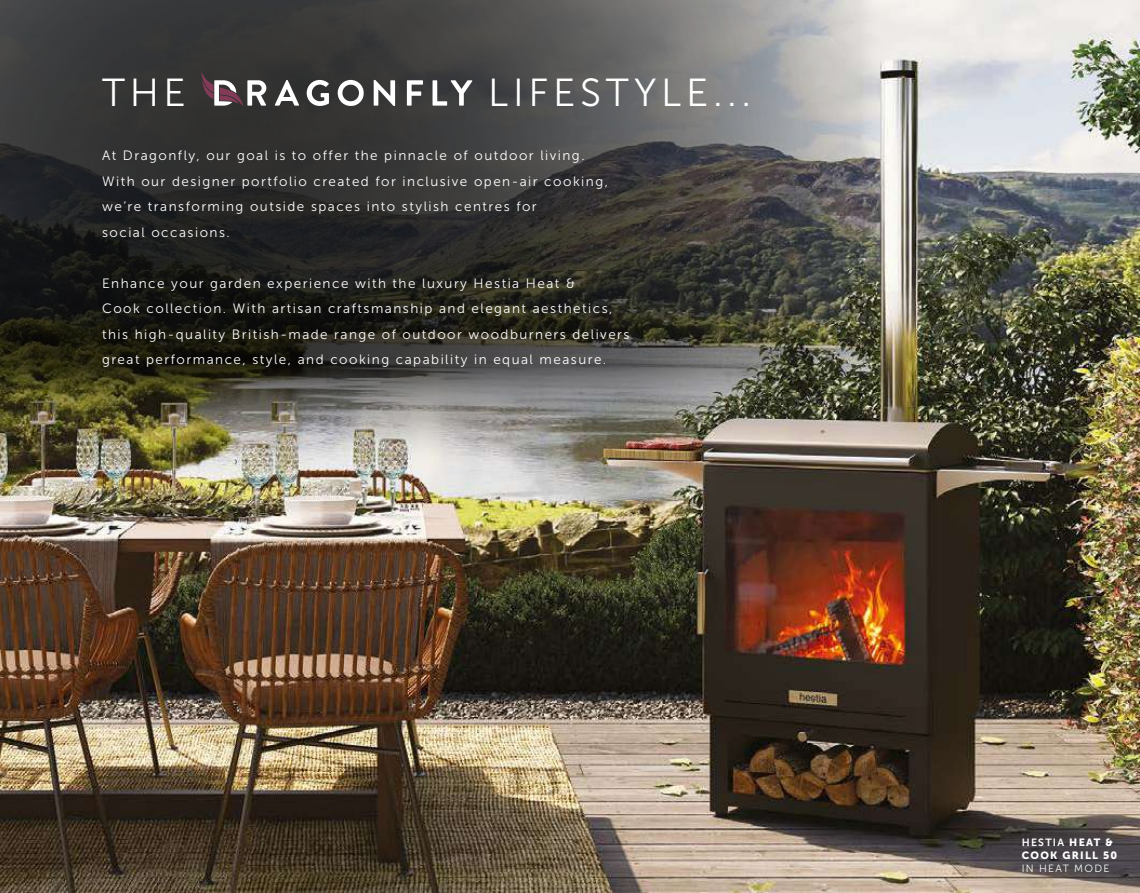
<style>
.page{position:relative;width:1140px;height:893px;background:#fff}
.page>*{position:absolute;margin:0;border:0;box-sizing:border-box;transform-origin:0 0}
.t1{font:39px "Museo Sans 300";letter-spacing:.12em;color:#fff}
.t2{font:13.5px/25.5px "Museo Sans 300";letter-spacing:.11em;color:#fff}
.t3{font:10.5px "Museo Sans 700";letter-spacing:.12em;color:#fff}
.t4{font:10.5px "Museo Sans 900";letter-spacing:.12em;color:#fff}
.t5{font:10.5px "Museo Sans 300";letter-spacing:.12em;color:#fff}
.s1{font-family:"Museo Sans 900"}
</style>
<div class="page">
<img style="left:0;top:0;width:1140px;height:893px">
<img style="left:0;top:0;width:904px;height:472px">
<hr style="left:1139px;top:754px;width:1px;height:139px;background:#000">
<svg style="left:275px;top:80px;width:24px;height:26px"></svg>
<svg style="left:307px;top:80px;width:22px;height:26px"></svg>
<svg style="left:337px;top:80px;width:29px;height:27px"></svg>
<svg style="left:374px;top:80px;width:21px;height:26px"></svg>
<svg style="left:407px;top:80px;width:16px;height:26px"></svg>
<svg style="left:432px;top:80px;width:40px;height:26px"></svg>
<svg style="left:201px;top:71px;width:65px;height:35px"></svg>
<h1 class="t1" style="left:102px;top:71px;width:85px">THE</h1>
<h1 class="t1" style="left:488px;top:71px;width:264px">LIFESTYLE...</h1>
<p class="t2" style="left:102px;top:143px;width:507px">At Dragonfly, our goal is to offer the pinnacle of outdoor living.<br>With our designer portfolio created for inclusive open-air cooking, we’re transforming outside spaces into stylish centres for<br>social occasions.</p>
<p class="t2" style="left:102px;top:271px;width:529px">Enhance your garden experience with the luxury Hestia Heat &amp;<br>Cook collection. With artisan craftsmanship and elegant aesthetics, this high-quality British-made range of outdoor woodburners delivers great performance, style, and cooking capability in equal measure.</p>
<p class="t3" style="left:1021px;top:837px;width:92px">HESTIA <span class="s1">HEAT &amp;</span></p>
<p class="t4" style="left:1021px;top:849px;width:97px">COOK GRILL 50</p>
<p class="t5" style="left:1021px;top:862px;width:89px">IN HEAT MODE</p>
</div>
